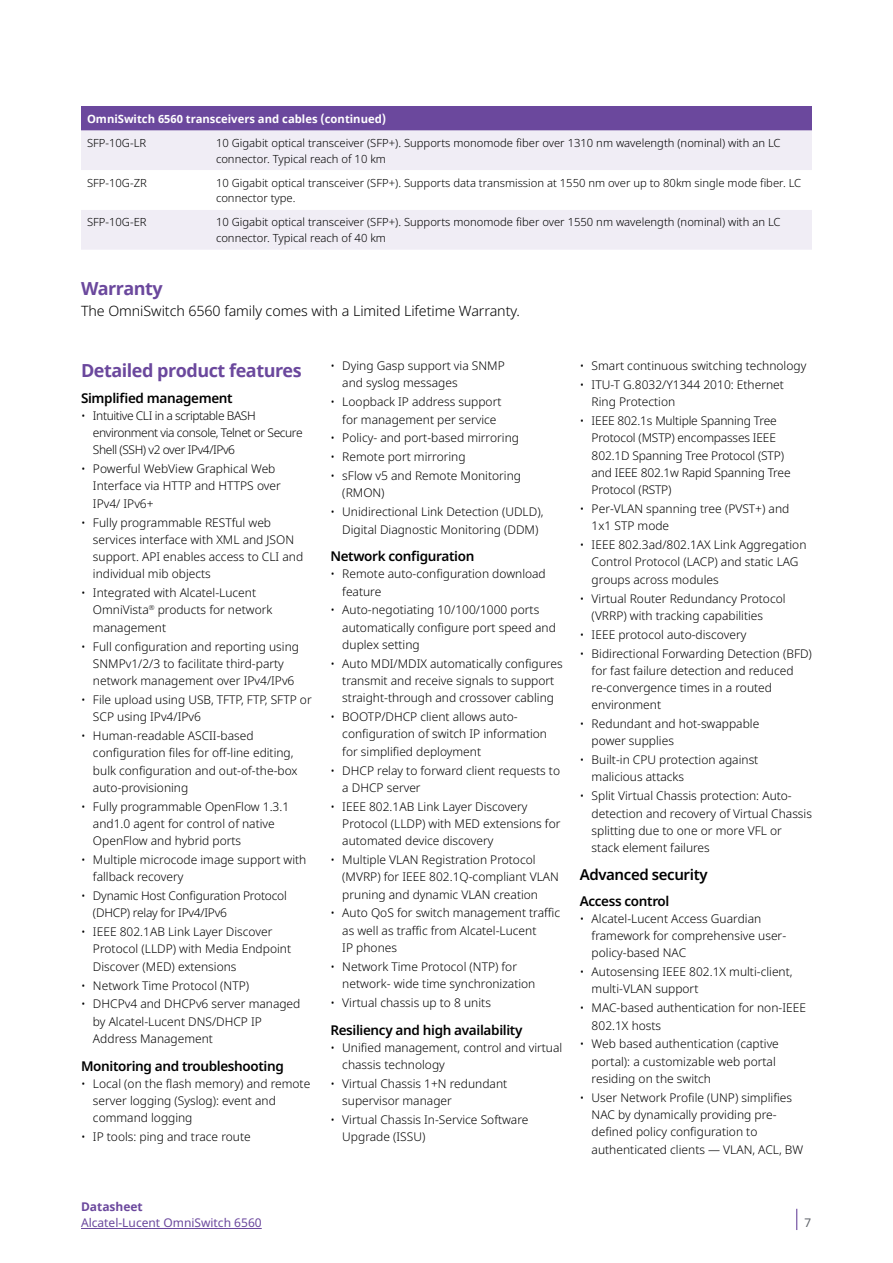
<style>
.page{position:relative;width:893px;height:1263px;background:#fff}
.page>*{position:absolute;margin:0;border:0;box-sizing:border-box;transform-origin:0 0}
.t1{font:700 18px "Noto Sans";letter-spacing:-.025em;color:#6b489d}
.t2{font:600 15px "Noto Sans";letter-spacing:-.025em;color:#000}
.t3{font:300 14.25px "Noto Sans";letter-spacing:-.005em;color:#000}
.t4{font:600 13.5px "Noto Sans";letter-spacing:-.025em;color:#000}
.t5{font:300 12px/17.2px "Noto Sans";color:#000}
.t6{font:300 12px/17.2px "Noto Sans";letter-spacing:-.035em;color:#000}
.t7{font:300 12px/17.2px "Noto Sans";letter-spacing:-.02em;color:#000}
.t8{font:12px "Noto Sans";color:#6b489d}
.t9{font:700 12px "Noto Sans";color:#6b489d}
.t10{font:12px "Noto Sans";color:#5f636a}
.t11{font:300 11.25px/15.8px "Noto Sans";color:#000}
.t12{font:700 11.25px "Noto Sans";color:#fff}
</style>
<div class="page">
<svg style="left:796px;top:1209px;width:1px;height:21px"></svg>
<hr style="left:81px;top:1228px;width:181px;height:1px;background:#6b489d">
<div style="left:81px;top:106px;width:731px;height:24px;background:#6b489d"></div>
<div style="left:81px;top:130px;width:731px;height:120px;background:#f0edf5"></div>
<svg style="left:81px;top:170px;width:731px;height:40px"></svg>
<p class="t12" style="left:87px;top:111px;width:301px">OmniSwitch 6560 transceivers and cables (continued)</p>
<p class="t11" style="left:87px;top:135px;width:61px">SFP-10G-LR</p>
<p class="t11" style="left:216px;top:135px;width:566px">10 Gigabit optical transceiver (SFP+). Supports monomode fiber over 1310 nm wavelength (nominal) with an LC connector. Typical reach of 10 km</p>
<p class="t11" style="left:87px;top:175px;width:61px">SFP-10G-ZR</p>
<p class="t11" style="left:216px;top:175px;width:587px">10 Gigabit optical transceiver (SFP+). Supports data transmission at 1550 nm over up to 80km single mode fiber. LC connector type.</p>
<p class="t11" style="left:87px;top:215px;width:61px">SFP-10G-ER</p>
<p class="t11" style="left:216px;top:215px;width:566px">10 Gigabit optical transceiver (SFP+). Supports monomode fiber over 1550 nm wavelength (nominal) with an LC connector. Typical reach of 40 km</p>
<h1 class="t1" style="left:81px;top:275px;width:83px">Warranty</h1>
<p class="t3" style="left:81px;top:300px;width:440px">The OmniSwitch 6560 family comes with a Limited Lifetime Warranty.</p>
<h1 class="t1" style="left:81px;top:357px;width:222px">Detailed product features</h1>
<p class="t4" style="left:81px;top:388px;width:153px">Simplified management</p>
<p class="t6" style="left:93px;top:407px;width:211px;text-indent:-12px">• Intuitive CLI in a scriptable BASH environment via console, Telnet or Secure<br>Shell (SSH) v2 over IPv4/IPv6</p>
<p class="t5" style="left:93px;top:460px;width:189px;text-indent:-12px">• Powerful WebView Graphical Web<br>Interface via HTTP and HTTPS over<br>IPv4/ IPv6+</p>
<p class="t5" style="left:93px;top:514px;width:212px;text-indent:-12px">• Fully programmable RESTful web services interface with XML and JSON support. API enables access to CLI and individual mib objects</p>
<p class="t5" style="left:93px;top:584px;width:181px;text-indent:-12px">• Integrated with Alcatel-Lucent<br>OmniVista<sup>®</sup> products for network management</p>
<p class="t5" style="left:93px;top:638px;width:208px;text-indent:-12px">• Full configuration and reporting using<br>SNMPv1/2/3 to facilitate third-party network management over IPv4/IPv6</p>
<p class="t5" style="left:93px;top:691px;width:220px;text-indent:-12px">• File upload using USB, TFTP, FTP, SFTP or<br>SCP using IPv4/IPv6</p>
<p class="t5" style="left:93px;top:727px;width:206px;text-indent:-12px">• Human-readable ASCII-based configuration files for off-line editing, bulk configuration and out-of-the-box auto-provisioning</p>
<p class="t5" style="left:93px;top:798px;width:198px;text-indent:-12px">• Fully programmable OpenFlow 1.3.1 and1.0 agent for control of native<br>OpenFlow and hybrid ports</p>
<p class="t5" style="left:93px;top:851px;width:215px;text-indent:-12px">• Multiple microcode image support with fallback recovery</p>
<p class="t7" style="left:93px;top:887px;width:195px;text-indent:-12px">• Dynamic Host Configuration Protocol (DHCP) relay for IPv4/IPv6</p>
<p class="t5" style="left:93px;top:923px;width:200px;text-indent:-12px">• IEEE 802.1AB Link Layer Discover<br>Protocol (LLDP) with Media Endpoint<br>Discover (MED) extensions</p>
<p class="t5" style="left:81px;top:977px;width:170px">• Network Time Protocol (NTP)</p>
<p class="t5" style="left:93px;top:996px;width:209px;text-indent:-12px">• DHCPv4 and DHCPv6 server managed by Alcatel-Lucent DNS/DHCP IP<br>Address Management</p>
<p class="t4" style="left:81px;top:1056px;width:204px">Monitoring and troubleshooting</p>
<p class="t5" style="left:93px;top:1075px;width:219px;text-indent:-12px">• Local (on the flash memory) and remote server logging (Syslog): event and command logging</p>
<p class="t5" style="left:81px;top:1128px;width:171px">• IP tools: ping and trace route</p>
<p class="t9" style="left:81px;top:1198px;width:63px">Datasheet</p>
<p class="t8" style="left:81px;top:1214px;width:182px">Alcatel-Lucent OmniSwitch 6560</p>
<p class="t5" style="left:342px;top:358px;width:164px;text-indent:-12px">• Dying Gasp support via SNMP and syslog messages</p>
<p class="t5" style="left:330px;top:394px;width:173px;text-align:center">• Loopback IP address support for management per service</p>
<p class="t5" style="left:330px;top:430px;width:190px">• Policy- and port-based mirroring</p>
<p class="t5" style="left:330px;top:449px;width:137px">• Remote port mirroring</p>
<p class="t5" style="left:342px;top:467px;width:180px;text-indent:-12px">• sFlow v5 and Remote Monitoring (RMON)</p>
<p class="t5" style="left:330px;top:504px;width:215px;text-align:center">• Unidirectional Link Detection (UDLD),<br>Digital Diagnostic Monitoring (DDM)</p>
<p class="t4" style="left:330px;top:547px;width:146px">Network configuration</p>
<p class="t5" style="left:342px;top:566px;width:205px;text-indent:-12px">• Remote auto-configuration download feature</p>
<p class="t5" style="left:342px;top:602px;width:215px;text-indent:-12px">• Auto-negotiating 10/100/1000 ports automatically configure port speed and duplex setting</p>
<p class="t5" style="left:330px;top:655px;width:234px;text-align:center">• Auto MDI/MDIX automatically configures transmit and receive signals to support straight-through and crossover cabling</p>
<p class="t5" style="left:342px;top:708px;width:206px;text-indent:-12px">• BOOTP/DHCP client allows auto&shy;configuration of switch IP information for simplified deployment</p>
<p class="t5" style="left:342px;top:762px;width:219px;text-indent:-12px">• DHCP relay to forward client requests to a DHCP server</p>
<p class="t5" style="left:342px;top:798px;width:220px;text-indent:-12px">• IEEE 802.1AB Link Layer Discovery<br>Protocol (LLDP) with MED extensions for automated device discovery</p>
<p class="t5" style="left:342px;top:851px;width:218px;text-indent:-12px">• Multiple VLAN Registration Protocol (MVRP) for IEEE 802.1Q-compliant VLAN pruning and dynamic VLAN creation</p>
<p class="t5" style="left:342px;top:905px;width:219px;text-indent:-12px">• Auto QoS for switch management traffic as well as traffic from Alcatel-Lucent<br>IP phones</p>
<p class="t5" style="left:342px;top:958px;width:195px;text-indent:-12px">• Network Time Protocol (NTP) for network- wide time synchronization</p>
<p class="t5" style="left:330px;top:994px;width:162px">• Virtual chassis up to 8 units</p>
<p class="t4" style="left:330px;top:1020px;width:194px">Resiliency and high availability</p>
<p class="t5" style="left:342px;top:1039px;width:221px;text-indent:-12px">• Unified management, control and virtual chassis technology</p>
<p class="t5" style="left:342px;top:1075px;width:166px;text-indent:-12px">• Virtual Chassis 1+N redundant supervisor manager</p>
<p class="t5" style="left:342px;top:1111px;width:188px;text-indent:-12px">• Virtual Chassis In-Service Software<br>Upgrade (ISSU)</p>
<p class="t5" style="left:580px;top:357px;width:228px">• Smart continuous switching technology</p>
<p class="t5" style="left:592px;top:376px;width:194px;text-indent:-12px">• ITU-T G.8032/Y1344 2010: Ethernet<br>Ring Protection</p>
<p class="t5" style="left:592px;top:412px;width:200px;text-indent:-12px">• IEEE 802.1s Multiple Spanning Tree<br>Protocol (MSTP) encompasses IEEE<br>802.1D Spanning Tree Protocol (STP) and IEEE 802.1w Rapid Spanning Tree<br>Protocol (RSTP)</p>
<p class="t5" style="left:592px;top:500px;width:199px;text-indent:-12px">• Per-VLAN spanning tree (PVST+) and<br>1x1 STP mode</p>
<p class="t5" style="left:592px;top:536px;width:216px;text-indent:-12px">• IEEE 802.3ad/802.1AX Link Aggregation<br>Control Protocol (LACP) and static LAG groups across modules</p>
<p class="t5" style="left:592px;top:590px;width:195px;text-indent:-12px">• Virtual Router Redundancy Protocol (VRRP) with tracking capabilities</p>
<p class="t5" style="left:580px;top:626px;width:168px">• IEEE protocol auto-discovery</p>
<p class="t5" style="left:592px;top:645px;width:222px;text-indent:-12px">• Bidirectional Forwarding Detection (BFD) for fast failure detection and reduced re-convergence times in a routed environment</p>
<p class="t5" style="left:592px;top:715px;width:169px;text-indent:-12px">• Redundant and hot-swappable power supplies</p>
<p class="t5" style="left:592px;top:751px;width:168px;text-indent:-12px">• Built-in CPU protection against malicious attacks</p>
<p class="t5" style="left:592px;top:788px;width:222px;text-indent:-12px">• Split Virtual Chassis protection: Auto&shy;detection and recovery of Virtual Chassis splitting due to one or more VFL or stack element failures</p>
<p class="t2" style="left:580px;top:864px;width:130px">Advanced security</p>
<p class="t4" style="left:580px;top:891px;width:91px">Access control</p>
<p class="t5" style="left:592px;top:910px;width:196px;text-indent:-12px">• Alcatel-Lucent Access Guardian framework for comprehensive user&shy;policy-based NAC</p>
<p class="t5" style="left:592px;top:963px;width:202px;text-indent:-12px">• Autosensing IEEE 802.1X multi-client, multi-VLAN support</p>
<p class="t5" style="left:592px;top:1000px;width:216px;text-indent:-12px">• MAC-based authentication for non-IEEE<br>802.1X hosts</p>
<p class="t5" style="left:592px;top:1036px;width:189px;text-indent:-12px">• Web based authentication (captive portal): a customizable web portal residing on the switch</p>
<p class="t5" style="left:592px;top:1089px;width:213px;text-indent:-12px">• User Network Profile (UNP) simplifies NAC by dynamically providing pre&shy;defined policy configuration to authenticated clients — VLAN, ACL, BW</p>
<p class="t10" style="left:805px;top:1214px;width:8px">7</p>
</div>
